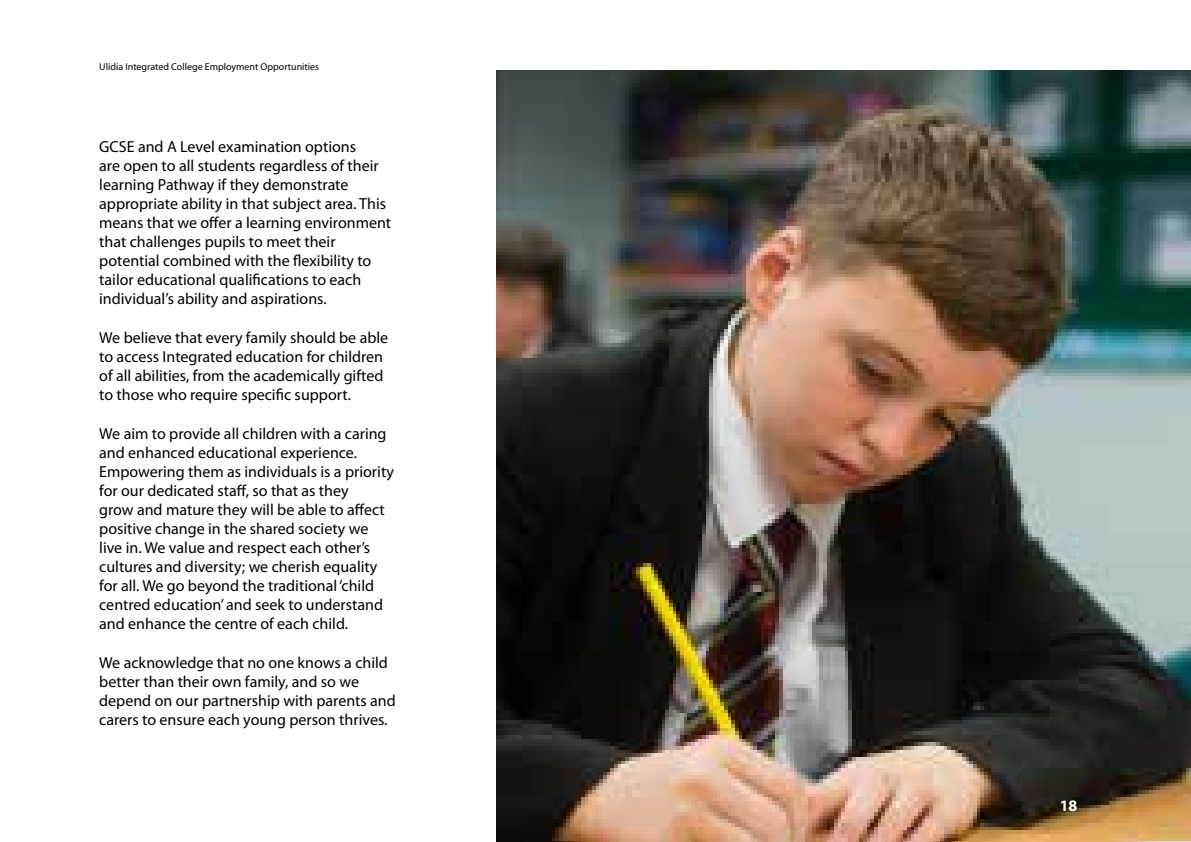
<style>
.page{position:relative;width:1191px;height:842px;background:#fff}
.page>*{position:absolute;margin:0;border:0;box-sizing:border-box;transform-origin:0 0}
.t1{font:16px/19px "Myriad Pro";color:#000}
.t2{font:700 16px "Myriad Pro";color:#fff}
.t3{font:10px "Myriad Pro";color:#000}
</style>
<div class="page">
<img style="left:496px;top:70px;width:695px;height:772px">
<p class="t3" style="left:99px;top:61px;width:221px">Ulidia Integrated College Employment Opportunities</p>
<p class="t1" style="left:99px;top:137px;width:293px">GCSE and A Level examination options<br>are open to all students regardless of their learning Pathway if they demonstrate appropriate ability in that subject area. This means that we offer a learning environment that challenges pupils to meet their potential combined with the flexibility to tailor educational qualifications to each individual’s ability and aspirations.</p>
<p class="t1" style="left:99px;top:328px;width:290px">We believe that every family should be able to access Integrated education for children of all abilities, from the academically gifted to those who require specific support.</p>
<p class="t1" style="left:99px;top:424px;width:296px">We aim to provide all children with a caring and enhanced educational experience.<br>Empowering them as individuals is a priority for our dedicated staff, so that as they<br>grow and mature they will be able to affect positive change in the shared society we live in. We value and respect each other’s cultures and diversity; we cherish equality for all. We go beyond the traditional ‘child centred education’ and seek to understand and enhance the centre of each child.</p>
<p class="t1" style="left:99px;top:653px;width:298px">We acknowledge that no one knows a child better than their own family, and so we depend on our partnership with parents and carers to ensure each young person thrives.</p>
<p class="t2" style="left:1059px;top:796px;width:19px">18</p>
</div>
